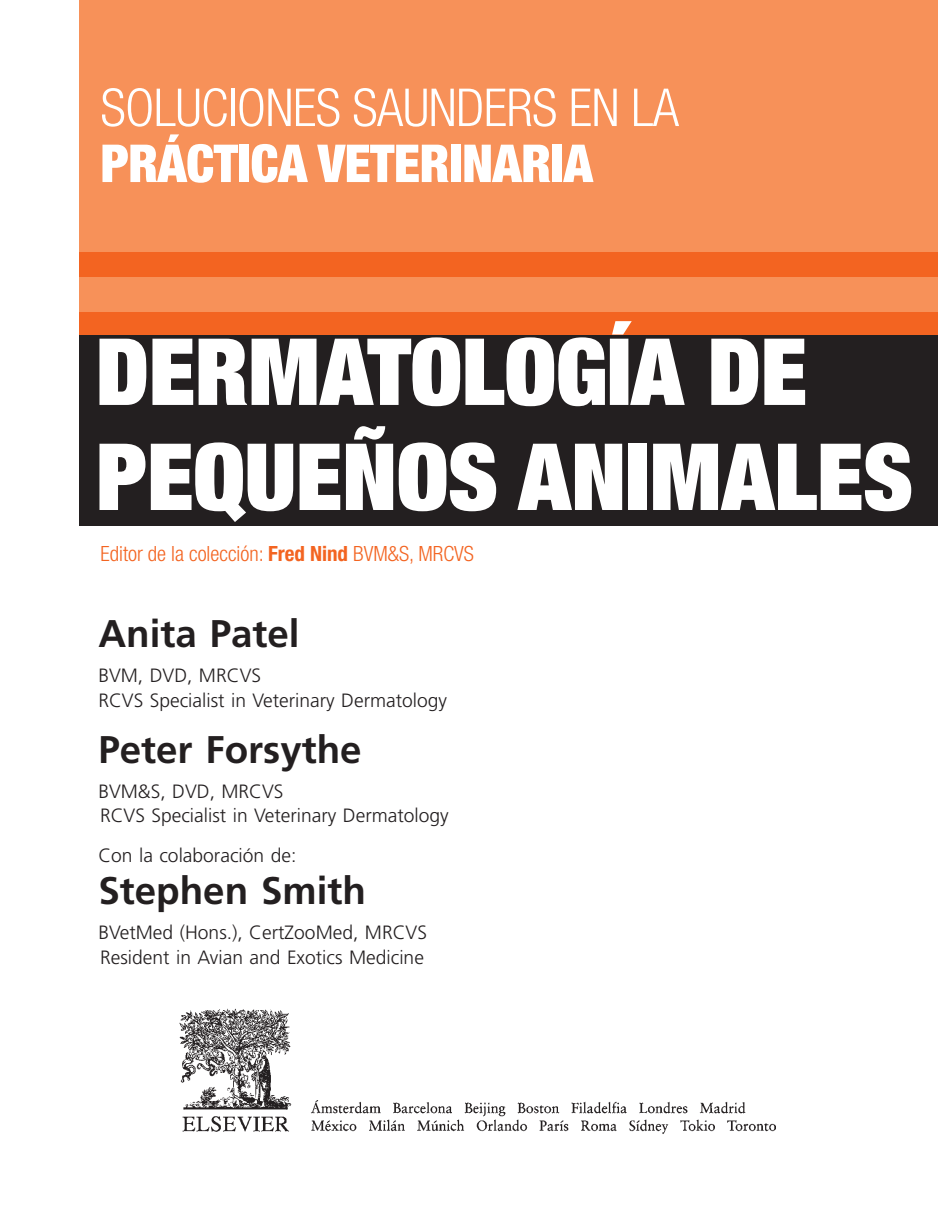
<style>
.page{position:relative;width:938px;height:1221px;background:#fff}
.page>*{position:absolute;margin:0;border:0;box-sizing:border-box;transform-origin:0 0}
.t1{font:900 expanded 92.75px/105px "Helvetica Neue";letter-spacing:-.005em;color:#fff}
.t2{font:300 condensed 52.32px/56px "Helvetica Neue";letter-spacing:-.01em;color:#fff}
.t3{font:700 38.5px "Frutiger 65";color:#231f20}
.t4{font:300 condensed 21px "Helvetica Neue";color:#f36421}
.t5{font:300 19.25px/24.5px "Frutiger";color:#231f20}
.s1{font-weight:900}
.s2{font-weight:700}
</style>
<div class="page">
<div style="left:79px;top:233px;width:859px;height:109px;background:#f36421"></div>
<div style="left:79px;top:0;width:859px;height:251px;background:#f79159"></div>
<div style="left:79px;top:335px;width:859px;height:190px;background:#231f20"></div>
<div style="left:79px;top:277px;width:859px;height:35px;background:#f79159"></div>
<img style="left:179px;top:1008px;width:596px;height:126px">
<p class="t2" style="left:100px;top:84px;width:580px">SOLUCIONES SAUNDERS EN LA<br><span class="s1">PR Á CTICA VETERINARIA</span></p>
<p class="t1" style="left:96px;top:327px;width:818px">DERMATOLOG Í A DE<br>PEQUE Ñ OS ANIMALES</p>
<p class="t4" style="left:100px;top:546px;width:375px">Editor de la colección: <span class="s2">Fred Nind</span> BVM&amp;S, MRCVS</p>
<p class="t3" style="left:98px;top:618px;width:203px">Anita Patel</p>
<p class="t5" style="left:98px;top:664px;width:350px">BVM, DVD, MRCVS<br>RCVS Specialist in Veterinary Dermatology</p>
<p class="t3" style="left:98px;top:733px;width:265px">Peter Forsythe</p>
<p class="t5" style="left:98px;top:780px;width:352px">BVM &amp; S, DVD, MRCVS<br>RCVS Specialist in Veterinary Dermatology</p>
<p class="t5" style="left:98px;top:844px;width:199px">Con la colaboración de:</p>
<p class="t3" style="left:98px;top:875px;width:269px">Stephen Smith</p>
<p class="t5" style="left:98px;top:921px;width:330px">BVetMed (Hons.), CertZooMed, MRCVS<br>Resident in Avian and Exotics Medicine</p>
</div>
